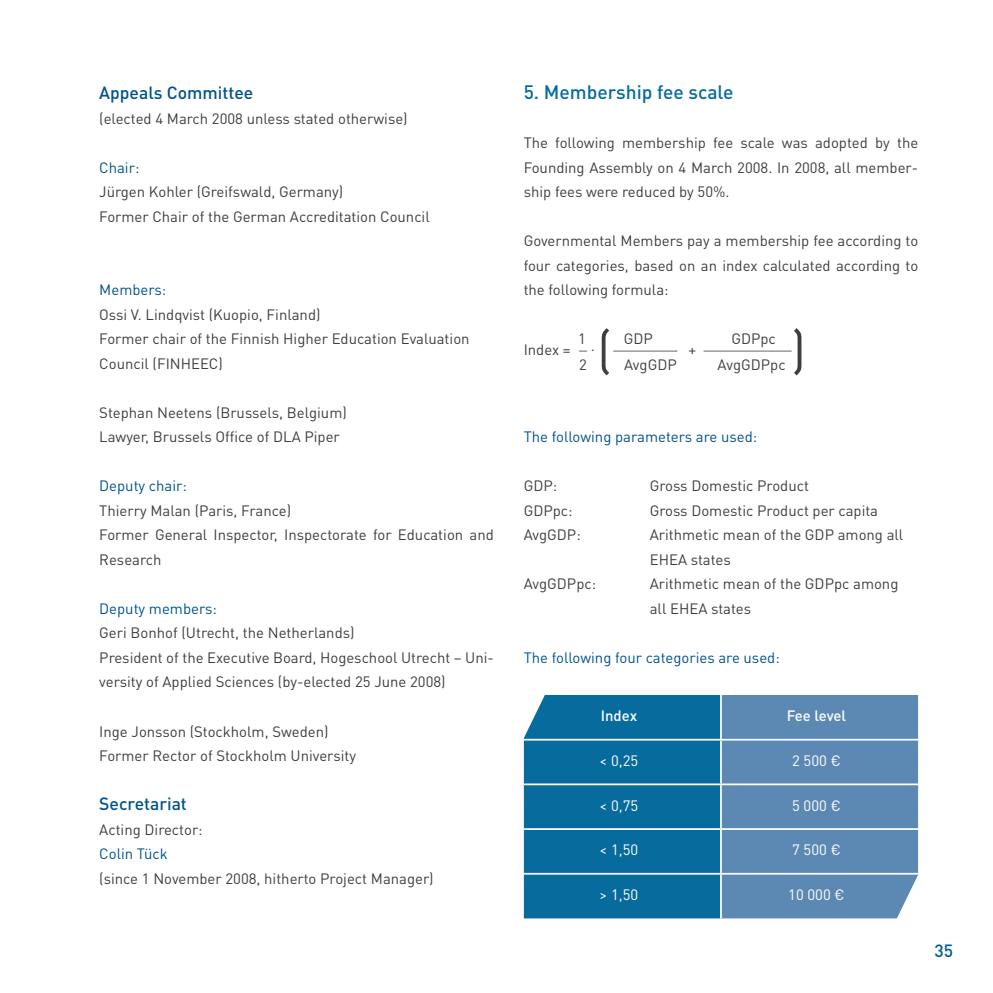
<style>
.page{position:relative;width:993px;height:993px;background:#fff}
.page>*{position:absolute;margin:0;border:0;box-sizing:border-box;transform-origin:0 0}
.t1{font:52.5px "DINOT";color:#3e3d40}
.t2{font:500 19.25px "DINOT";color:#076b9d}
.t3{font:500 17.5px "DINOT";color:#00538a}
.t4{font:500 17.5px "DINOT";color:#005e93}
.t5{font:14.88px/24.5px "DINOT";color:#3e3d40}
.t6{font:14.88px "DINOT";color:#00538a}
.t7{font:14.88px "DINOT";color:#fff}
.t8{font:500 14.88px "DINOT";letter-spacing:-.005em;color:#fff}
</style>
<div class="page">
<div style="left:523px;top:695px;width:196px;height:223px;background:#076b9d"></div>
<div style="left:721px;top:695px;width:196px;height:223px;background:#5c89b3"></div>
<hr style="left:523px;top:738px;width:197px;height:2px;background:#fff">
<hr style="left:720px;top:738px;width:197px;height:2px;background:#fff">
<hr style="left:523px;top:783px;width:197px;height:2px;background:#fff">
<hr style="left:720px;top:783px;width:197px;height:2px;background:#fff">
<hr style="left:523px;top:827px;width:197px;height:2px;background:#fff">
<hr style="left:720px;top:827px;width:197px;height:2px;background:#fff">
<hr style="left:523px;top:872px;width:197px;height:2px;background:#fff">
<hr style="left:720px;top:872px;width:197px;height:2px;background:#fff">
<svg style="left:523px;top:695px;width:26px;height:46px"></svg>
<svg style="left:887px;top:861px;width:32px;height:58px"></svg>
<p class="t3" style="left:99px;top:81px;width:155px">Appeals Committee</p>
<p class="t5" style="left:99px;top:105px;width:310px">(elected 4 March 2008 unless stated otherwise)</p>
<p class="t6" style="left:99px;top:157px;width:42px">Chair:</p>
<p class="t5" style="left:99px;top:179px;width:332px">Jürgen Kohler (Greifswald, Germany)<br>Former Chair of the German Accreditation Council</p>
<p class="t6" style="left:99px;top:279px;width:68px">Members:</p>
<p class="t5" style="left:99px;top:301px;width:371px">Ossi V. Lindqvist (Kuopio, Finland)<br>Former chair of the Finnish Higher Education Evaluation<br>Council (FINHEEC)</p>
<p class="t5" style="left:99px;top:399px;width:249px">Stephan Neetens (Brussels, Belgium)<br>Lawyer, Brussels Office of DLA Piper</p>
<p class="t6" style="left:99px;top:475px;width:89px">Deputy chair:</p>
<p class="t5" style="left:99px;top:497px;width:396px">Thierry Malan (Paris, France)<br>Former General Inspector, Inspectorate for Education and<br>Research</p>
<p class="t6" style="left:99px;top:598px;width:119px">Deputy members:</p>
<p class="t5" style="left:99px;top:620px;width:396px">Geri Bonhof (Utrecht, the Netherlands)<br>President of the Executive Board, Hogeschool Utrecht – Uni&shy;versity of Applied Sciences (by-elected 25 June 2008)</p>
<p class="t5" style="left:99px;top:718px;width:258px">Inge Jonsson (Stockholm, Sweden)<br>Former Rector of Stockholm University</p>
<p class="t3" style="left:99px;top:791px;width:89px">Secretariat</p>
<p class="t5" style="left:99px;top:816px;width:105px">Acting Director:</p>
<p class="t6" style="left:99px;top:843px;width:70px">Colin Tück</p>
<p class="t5" style="left:99px;top:865px;width:336px">(since 1 November 2008, hitherto Project Manager)</p>
<p class="t2" style="left:523px;top:79px;width:211px">5. Membership fee scale</p>
<p class="t5" style="left:523px;top:130px;width:396px;text-align:justify">The following membership fee scale was adopted by the Founding Assembly on 4 March 2008. In 2008, all member&shy;ship fees were reduced by 50%.</p>
<p class="t5" style="left:523px;top:228px;width:396px;text-align:justify">Governmental Members pay a membership fee according to four categories, based on an index calculated according to the following formula:</p>
<p class="t5" style="left:523px;top:336px;width:48px">Index =</p>
<p class="t5" style="left:578px;top:326px;width:9px">1</p>
<h1 class="t1" style="left:596px;top:316px;width:17px">(</h1>
<p class="t5" style="left:623px;top:326px;width:31px">GDP</p>
<p class="t5" style="left:731px;top:326px;width:46px">GDPpc</p>
<h1 class="t1" style="left:790px;top:316px;width:17px">)</h1>
<p class="t5" style="left:579px;top:333px;width:214px;line-height:21px">_ . ________ + ___________<br>2</p>
<p class="t5" style="left:624px;top:352px;width:54px">AvgGDP</p>
<p class="t5" style="left:717px;top:352px;width:70px">AvgGDPpc</p>
<p class="t6" style="left:523px;top:426px;width:235px">The following parameters are used:</p>
<p class="t5" style="left:523px;top:473px;width:35px">GDP:</p>
<p class="t5" style="left:649px;top:473px;width:161px">Gross Domestic Product</p>
<p class="t5" style="left:523px;top:497px;width:50px">GDPpc:</p>
<p class="t5" style="left:649px;top:497px;width:230px">Gross Domestic Product per capita</p>
<p class="t5" style="left:523px;top:522px;width:59px">AvgGDP:</p>
<p class="t5" style="left:649px;top:522px;width:255px">Arithmetic mean of the GDP among all<br>EHEA states</p>
<p class="t5" style="left:523px;top:571px;width:74px">AvgGDPpc:</p>
<p class="t5" style="left:649px;top:571px;width:250px">Arithmetic mean of the GDPpc among all EHEA states</p>
<p class="t6" style="left:523px;top:647px;width:257px">The following four categories are used:</p>
<p class="t8" style="left:600px;top:705px;width:38px">Index</p>
<p class="t8" style="left:786px;top:705px;width:61px">Fee level</p>
<p class="t7" style="left:599px;top:750px;width:40px">&lt; 0,25</p>
<p class="t7" style="left:791px;top:750px;width:50px">2 500 €</p>
<p class="t7" style="left:599px;top:794px;width:40px">&lt; 0,75</p>
<p class="t7" style="left:791px;top:794px;width:50px">5 000 €</p>
<p class="t7" style="left:599px;top:839px;width:40px">&lt; 1,50</p>
<p class="t7" style="left:791px;top:839px;width:50px">7 500 €</p>
<p class="t7" style="left:599px;top:884px;width:40px">&gt; 1,50</p>
<p class="t7" style="left:788px;top:884px;width:58px">10 000 €</p>
<p class="t4" style="left:934px;top:938px;width:20px">35</p>
</div>
